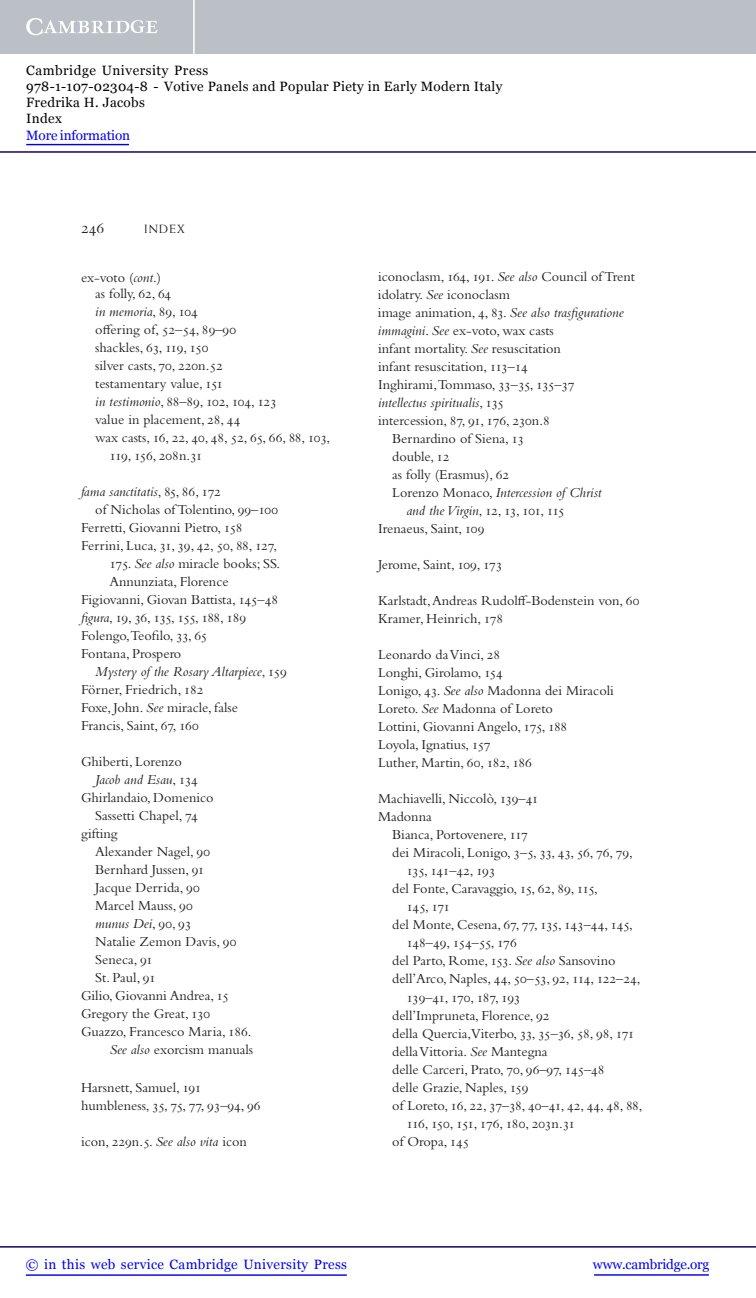
<style>
.page{position:relative;width:756px;height:1298px;background:#fff}
.page>*{position:absolute;margin:0;border:0;box-sizing:border-box;transform-origin:0 0}
.t1{font:16.5px "Bembo Std";color:#231f20}
.t2{font:14.25px/18px "Bembo Std";color:#231f20}
.t3{font:italic 14.25px "Bembo Std";color:#231f20}
.t4{font:14.25px "Bembo Std";letter-spacing:-.02em;color:#231f20}
.t5{font:14.25px "Bembo Std";letter-spacing:-.04em;color:#231f20}
.t6{font:14.25px "Bembo Std";letter-spacing:-.03em;color:#231f20}
.t7{font:14.25px "Bembo Std";letter-spacing:-.025em;color:#231f20}
.t8{font:14.25px "Bembo Std";letter-spacing:-.05em;color:#231f20}
.t9{font:13.5px/16.2px "Georgia";letter-spacing:.025em;color:#000}
.t10{font:13.5px "Georgia";letter-spacing:.025em;color:#0000f1}
.t11{font:13.5px "Georgia";letter-spacing:-.015em;color:#0000f1}
.t12{font:13.5px "Georgia";letter-spacing:-.01em;color:#0000f1}
.t13{font:12px "Weiss Std";letter-spacing:.1em;color:#231f20}
.s1{font-style:italic}
.s2{font-style:normal}
</style>
<div class="page">
<div style="left:0;top:0;width:756px;height:54px;background:#bac0c6"></div>
<svg style="left:26px;top:18px;width:132px;height:17px"></svg>
<hr style="left:193px;top:0;width:2px;height:54px;background:#fff">
<hr style="left:0;top:151px;width:756px;height:2px;background:#150666">
<hr style="left:594px;top:1274px;width:115px;height:1px;background:#0000f1">
<hr style="left:0;top:1246px;width:756px;height:1px;background:#150666">
<hr style="left:26px;top:1274px;width:321px;height:1px;background:#0000f1">
<hr style="left:26px;top:144px;width:103px;height:1px;background:#0000f1">
<p class="t9" style="left:26px;top:62px;width:478px">Cambridge University Press<br>978-1-107-02304-8 - Votive Panels and Popular Piety in Early Modern Italy<br>Fredrika H. Jacobs<br>Index</p>
<p class="t12" style="left:26px;top:127px;width:105px">More information</p>
<p class="t1" style="left:81px;top:222px;width:25px">246</p>
<p class="t13" style="left:144px;top:224px;width:42px">INDEX</p>
<p class="t2" style="left:81px;top:270px;width:82px">ex- voto (<span class="s1">cont</span>.)</p>
<p class="t2" style="left:95px;top:286px;width:77px">as folly, 62 , 64</p>
<p class="t3" style="left:95px;top:306px;width:104px">in memoria<span class="s2">, 89 , 104</span></p>
<p class="t2" style="left:95px;top:322px;width:142px">offering of, 52–54 , 89–90</p>
<p class="t2" style="left:95px;top:340px;width:115px">shackles, 63 , 119 , 150</p>
<p class="t2" style="left:95px;top:358px;width:129px">silver casts, 70 , 220n.52</p>
<p class="t2" style="left:95px;top:376px;width:130px">testamentary value, 151</p>
<p class="t7" style="left:95px;top:396px;width:183px"><span class="s1">in testimonio</span>, 88–89 , 102 , 104 , 123</p>
<p class="t2" style="left:95px;top:412px;width:147px">value in placement, 28 , 44</p>
<p class="t2" style="left:95px;top:430px;width:236px">wax casts, 16 , 22 , 40 , 48 , 52 , 65 , 66 , 88 , 103 ,</p>
<p class="t6" style="left:110px;top:450px;width:94px">119 , 156 , 208n.31</p>
<p class="t3" style="left:81px;top:486px;width:141px">fama sanctitatis<span class="s2">, 85 , 86 , 172</span></p>
<p class="t2" style="left:95px;top:502px;width:185px">of Nicholas of Tolentino, 99–100</p>
<p class="t2" style="left:81px;top:520px;width:163px">Ferretti, Giovanni Pietro, 158</p>
<p class="t2" style="left:81px;top:538px;width:198px">Ferrini, Luca, 31 , 39 , 42 , 50 , 88 , 127 ,</p>
<p class="t2" style="left:110px;top:556px;width:172px">175 . <span class="s1">See also</span> miracle books ; SS.</p>
<p class="t2" style="left:110px;top:574px;width:121px">Annunziata, Florence</p>
<p class="t2" style="left:81px;top:592px;width:199px">Figiovanni, Giovan Battista, 145–48</p>
<p class="t5" style="left:81px;top:612px;width:167px"><span class="s1">figura</span>, 19 , 36 , 135 , 155 , 188 , 189</p>
<p class="t2" style="left:81px;top:628px;width:128px">Folengo,Teofilo, 33 , 65</p>
<p class="t2" style="left:81px;top:646px;width:102px">Fontana, Prospero</p>
<p class="t3" style="left:95px;top:666px;width:193px">Mystery of the Rosary Altarpiece<span class="s2">, 159</span></p>
<p class="t2" style="left:81px;top:682px;width:124px">Förner, Friedrich, 182</p>
<p class="t2" style="left:81px;top:700px;width:159px">Foxe, John. <span class="s1">See</span> miracle, false</p>
<p class="t2" style="left:81px;top:718px;width:119px">Francis, Saint, 67 , 160</p>
<p class="t2" style="left:81px;top:754px;width:102px">Ghiberti, Lorenzo</p>
<p class="t3" style="left:95px;top:774px;width:104px">Jacob and Esau<span class="s2">, 134</span></p>
<p class="t2" style="left:81px;top:790px;width:134px">Ghirlandaio, Domenico</p>
<p class="t2" style="left:95px;top:808px;width:104px">Sassetti Chapel, 74</p>
<p class="t2" style="left:81px;top:826px;width:38px">gifting</p>
<p class="t2" style="left:95px;top:844px;width:116px">Alexander Nagel, 90</p>
<p class="t2" style="left:95px;top:862px;width:111px">Bernhard Jussen, 91</p>
<p class="t2" style="left:95px;top:880px;width:106px">Jacque Derrida, 90</p>
<p class="t2" style="left:95px;top:898px;width:99px">Marcel Mauss, 90</p>
<p class="t3" style="left:95px;top:918px;width:98px">munus Dei<span class="s2">, 90 , 93</span></p>
<p class="t2" style="left:95px;top:934px;width:143px">Natalie Zemon Davis, 90</p>
<p class="t2" style="left:95px;top:952px;width:59px">Seneca, 91</p>
<p class="t2" style="left:95px;top:970px;width:62px">St. Paul, 91</p>
<p class="t2" style="left:81px;top:988px;width:149px">Gilio, Giovanni Andrea, 15</p>
<p class="t2" style="left:81px;top:1006px;width:131px">Gregory the Great, 130</p>
<p class="t2" style="left:81px;top:1024px;width:172px">Guazzo, Francesco Maria, 186 .</p>
<p class="t2" style="left:110px;top:1042px;width:145px"><span class="s1">See also</span> exorcism manuals</p>
<p class="t2" style="left:81px;top:1079px;width:181px">Harsnett, Samuel, 191 humbleness, 35 , 75 , 77 , 93–94 , 96</p>
<p class="t2" style="left:81px;top:1133px;width:167px">icon, 229n.5 . <span class="s1">See also vita</span> icon</p>
<p class="t6" style="left:378px;top:271px;width:259px">iconoclasm, 164 , 191 . <span class="s1">See also</span> Council of Trent</p>
<p class="t2" style="left:378px;top:287px;width:132px">idolatry. <span class="s1">See</span> iconoclasm</p>
<p class="t3" style="left:378px;top:307px;width:247px"><span class="s2">image animation, 4 , 83 .</span> See also trasfiguratione</p>
<p class="t2" style="left:378px;top:323px;width:177px"><span class="s1">immagini</span>. <span class="s1">See</span> ex- voto, wax casts</p>
<p class="t2" style="left:378px;top:341px;width:185px">infant mortality. <span class="s1">See</span> resuscitation</p>
<p class="t5" style="left:378px;top:361px;width:151px">infant resuscitation, 113–14</p>
<p class="t4" style="left:378px;top:379px;width:198px">Inghirami,Tommaso, 33–35 , 135–37</p>
<p class="t3" style="left:378px;top:397px;width:127px">intellectus spiritualis<span class="s2">, 135</span></p>
<p class="t2" style="left:378px;top:413px;width:173px">intercession, 87 , 91 , 176 , 230n.8</p>
<p class="t2" style="left:392px;top:431px;width:133px">Bernardino of Siena, 13</p>
<p class="t2" style="left:392px;top:449px;width:59px">double, 12</p>
<p class="t2" style="left:392px;top:467px;width:118px">as folly (E rasmus), 62</p>
<p class="t3" style="left:392px;top:487px;width:211px"><span class="s2">Lorenzo Monaco,</span> Intercession of Christ</p>
<p class="t8" style="left:407px;top:505px;width:160px"><span class="s1">and the Virgin</span>, 12 , 13 , 101 , 115</p>
<p class="t2" style="left:378px;top:521px;width:108px">Irenaeus, Saint, 109</p>
<p class="t2" style="left:378px;top:557px;width:126px">Jerome, Saint, 109 , 173</p>
<p class="t2" style="left:378px;top:593px;width:263px">Karlstadt, Andreas Rudolff- Bodenstein von, 60<br>Kramer, Heinrich, 178</p>
<p class="t2" style="left:378px;top:647px;width:237px">Leonardo da Vinci, 28<br>Longhi, Girolamo, 154<br>Lonigo, 43 . <span class="s1">See also</span> Madonna dei Miracoli<br>Loreto. <span class="s1">See</span> Madonna of Loreto<br>Lottini, Giovanni Angelo, 175 , 188<br>Loyola, Ignatius, 157<br>Luther, Martin, 60 , 182 , 186</p>
<p class="t2" style="left:378px;top:791px;width:162px">Machiavelli, Niccolò, 139–41<br>Madonna</p>
<p class="t2" style="left:392px;top:827px;width:137px">Bianca, Portovenere, 117</p>
<p class="t2" style="left:392px;top:845px;width:242px">dei Miracoli, Lonigo, 3–5 , 33 , 43 , 56 , 76 , 79 ,</p>
<p class="t5" style="left:407px;top:865px;width:90px">135 , 141–42 , 193</p>
<p class="t4" style="left:392px;top:883px;width:207px">del Fonte, Caravaggio, 15 , 62 , 89 , 115 ,</p>
<p class="t2" style="left:406px;top:899px;width:45px">145 , 171</p>
<p class="t4" style="left:392px;top:919px;width:242px">del Monte, Cesena, 67 , 77 , 135 , 143–44 , 145 ,</p>
<p class="t4" style="left:406px;top:937px;width:112px">148–49 , 154–55 , 176</p>
<p class="t2" style="left:392px;top:953px;width:225px">del Parto, Rome, 153 . <span class="s1">See also</span> Sansovino</p>
<p class="t2" style="left:392px;top:971px;width:250px">dell’Arco, Naples, 44 , 50–53 , 92 , 114 , 122–24 ,</p>
<p class="t5" style="left:407px;top:991px;width:116px">139–41 , 170 , 187 , 193</p>
<p class="t2" style="left:392px;top:1007px;width:159px">dell’Impruneta, Florence, 92</p>
<p class="t4" style="left:392px;top:1027px;width:244px">della Quercia,Viterbo, 33 , 35–36 , 58 , 98 , 171</p>
<p class="t2" style="left:392px;top:1043px;width:157px">della Vittoria. <span class="s1">See</span> Mantegna</p>
<p class="t2" style="left:392px;top:1061px;width:214px">delle Carceri, Prato, 70 , 96–97 , 145–48</p>
<p class="t2" style="left:392px;top:1079px;width:138px">delle Grazie, Naples, 159</p>
<p class="t2" style="left:392px;top:1097px;width:252px">of Loreto, 16 , 22 , 37–38 , 40–41 , 42 , 44 , 48 , 88 ,</p>
<p class="t5" style="left:407px;top:1117px;width:170px">116 , 150 , 151 , 176 , 180 , 203n.31</p>
<p class="t2" style="left:392px;top:1133px;width:78px">of Oropa, 145</p>
<p class="t10" style="left:26px;top:1256px;width:323px">© in this web service Cambridge University Press</p>
<p class="t11" style="left:593px;top:1256px;width:118px">www.cambridge.org</p>
</div>
